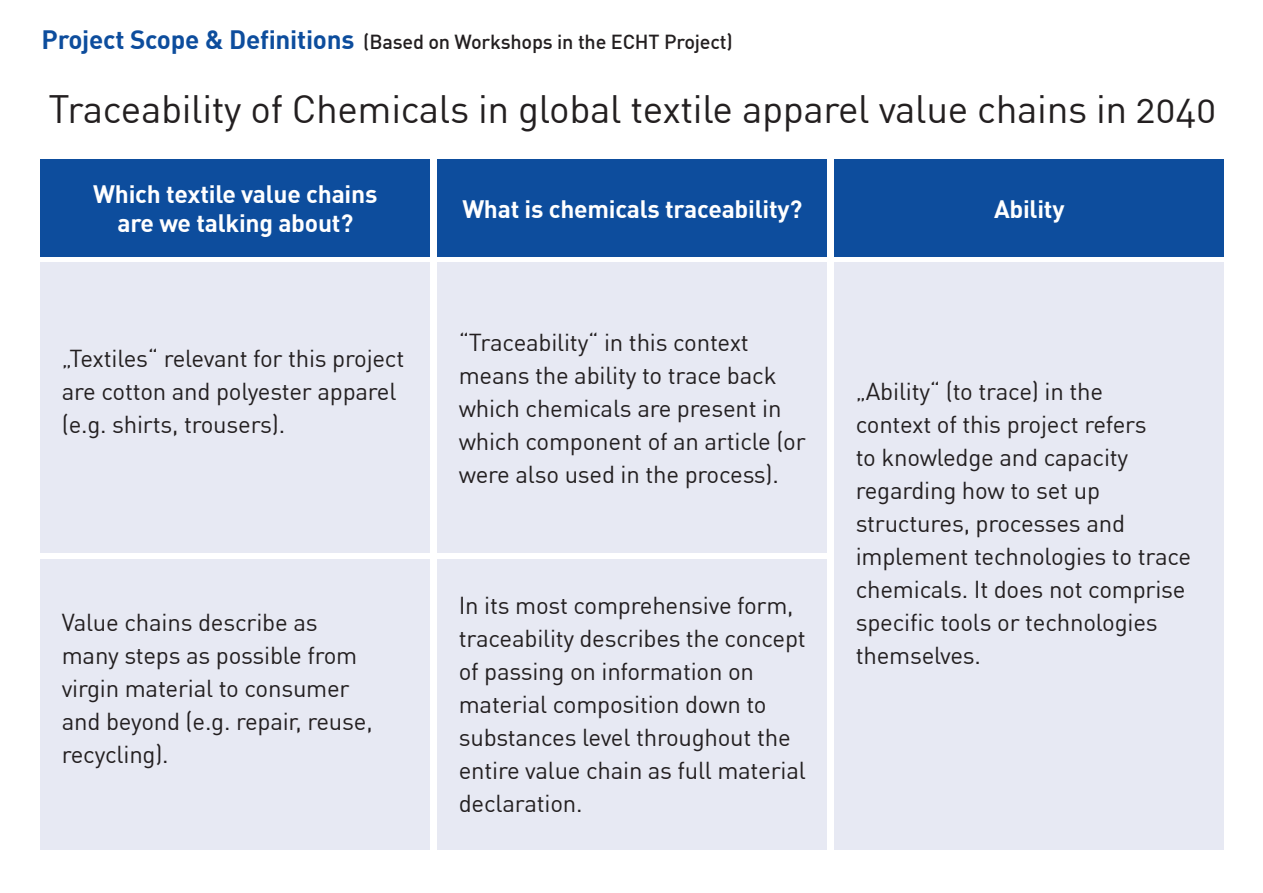
<style>
.page{position:relative;width:1263px;height:893px;background:#fff}
.page>*{position:absolute;margin:0;border:0;box-sizing:border-box;transform-origin:0 0}
.t1{font:38.85px "HDADIN Office";color:#231f20}
.t2{font:700 24.75px/29.5px "HDADIN Office";color:#fff;text-align:center}
.t3{font:24px/33px "HDADIN Office";color:#231f20}
.t4{font:500 19.95px "HDADIN Office";color:#231f20}
.s1{font-weight:700;font-size:25.95px;color:#0d4d9d}
</style>
<div class="page">
<div style="left:41px;top:159px;width:389px;height:98px;background:#0d4d9d"></div>
<div style="left:437px;top:159px;width:390px;height:98px;background:#0d4d9d"></div>
<div style="left:834px;top:159px;width:390px;height:98px;background:#0d4d9d"></div>
<div style="left:834px;top:262px;width:390px;height:588px;background:#e7e9f3"></div>
<div style="left:437px;top:262px;width:390px;height:291px;background:#e7e9f3"></div>
<div style="left:437px;top:559px;width:390px;height:291px;background:#e7e9f3"></div>
<div style="left:41px;top:262px;width:389px;height:291px;background:#e7e9f3"></div>
<div style="left:41px;top:559px;width:389px;height:291px;background:#e7e9f3"></div>
<p class="t4" style="left:42px;top:29px;width:692px"><span class="s1">Project Scope &amp; Definitions</span> (Based on Workshops in the ECHT Project)</p>
<h1 class="t1" style="left:49px;top:85px;width:1169px">Traceability of Chemicals in global textile apparel value chains in 2040</h1>
<p class="t2" style="left:93px;top:178px;width:285px">Which textile value chains are we talking about?</p>
<p class="t3" style="left:62px;top:342px;width:344px">„Textiles“ relevant for this project are cotton and polyester apparel (e.g. shirts, trousers).</p>
<p class="t3" style="left:62px;top:605px;width:312px">Value chains describe as many steps as possible from virgin material to consumer and beyond (e.g. repair, reuse, recycling).</p>
<p class="t2" style="left:462px;top:193px;width:341px">What is chemicals traceability?</p>
<p class="t2" style="left:994px;top:193px;width:72px">Ability</p>
<p class="t3" style="left:459px;top:325px;width:348px">“Traceability“ in this context means the ability to trace back which chemicals are present in which component of an article (or were also used in the process).</p>
<p class="t3" style="left:459px;top:589px;width:348px">In its most comprehensive form, traceability describes the concept of passing on information on material composition down to substances level throughout the entire value chain as full material declaration.</p>
<p class="t3" style="left:856px;top:374px;width:337px">„Ability“ (to trace) in the<br>context of this project refers<br>to knowledge and capacity regarding how to set up structures, processes and implement technologies to trace chemicals. It does not comprise specific tools or technologies themselves.</p>
</div>
